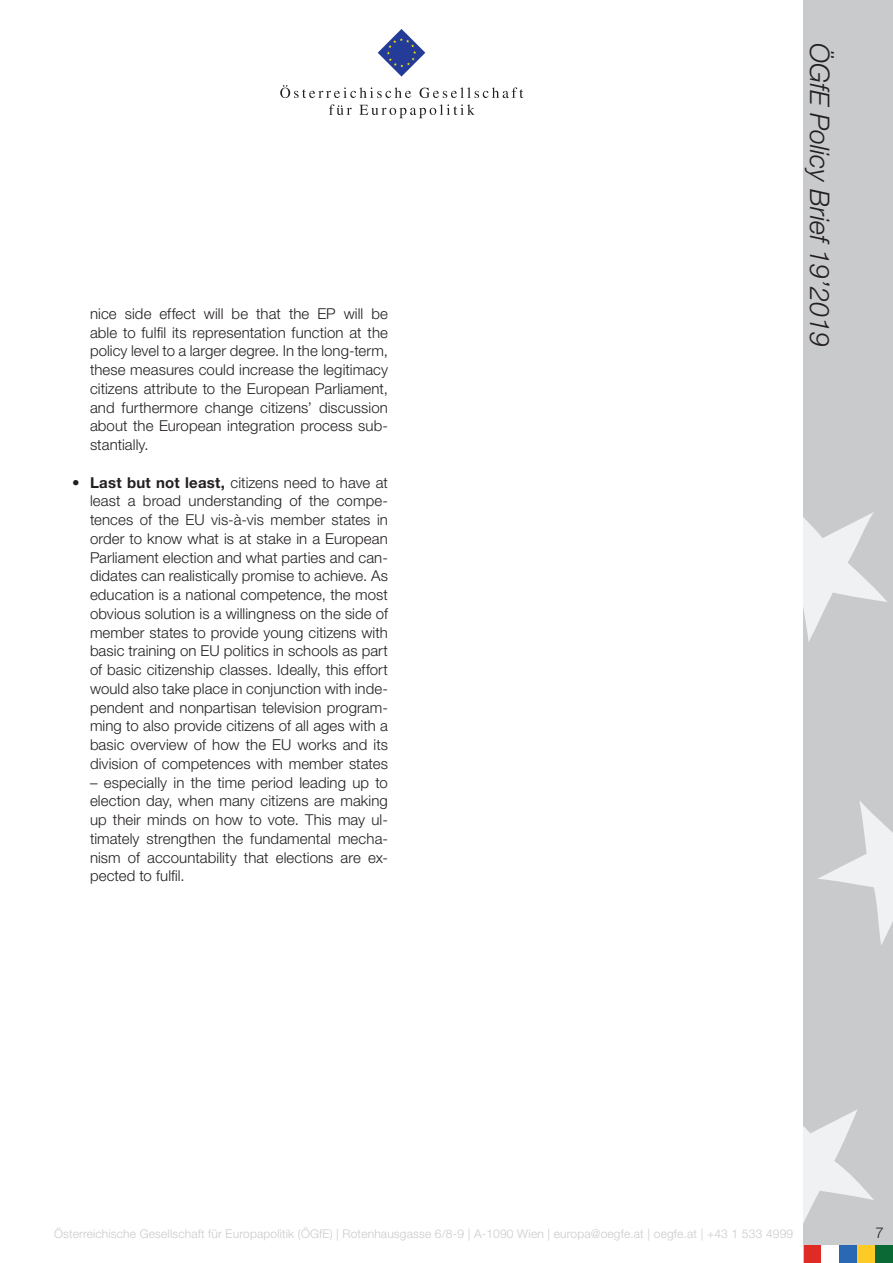
<style>
.page{position:relative;width:893px;height:1263px;background:#fff}
.page>*{position:absolute;margin:0;border:0;box-sizing:border-box;transform-origin:0 0}
.t1{font:italic 300 27px "Helvetica Neue LT Std";color:#231f20}
.t2{font:300 15px/18.8px "Helvetica Neue LT Std";letter-spacing:.005em;color:#231f20;text-align:justify}
.t3{font:300 12px "Helvetica Neue LT Std";letter-spacing:.015em;color:#c9cacc}
.s1{font-weight:700}
</style>
<div class="page">
<div style="left:804px;top:0;width:89px;height:1263px;background:#c9cacc"></div>
<svg style="left:804px;top:512px;width:83px;height:130px"></svg>
<svg style="left:818px;top:801px;width:75px;height:144px"></svg>
<svg style="left:804px;top:1110px;width:70px;height:111px"></svg>
<svg style="left:378px;top:29px;width:47px;height:48px"></svg>
<svg style="left:280px;top:85px;width:131px;height:13px"></svg>
<svg style="left:420px;top:87px;width:103px;height:11px"></svg>
<svg style="left:329px;top:104px;width:23px;height:11px"></svg>
<svg style="left:359px;top:104px;width:116px;height:14px"></svg>
<div style="left:857px;top:1245px;width:18px;height:18px;background:#fecb26"></div>
<div style="left:839px;top:1245px;width:18px;height:18px;background:#2b68b3"></div>
<div style="left:804px;top:1245px;width:17px;height:18px;background:#de2b26"></div>
<div style="left:875px;top:1245px;width:18px;height:18px;background:#0b6936"></div>
<div style="left:821px;top:1245px;width:18px;height:18px;background:#fff"></div>
<p class="t2" style="left:90px;top:304px;width:299px">nice side effect will be that the EP will be able to fulfil its representation function at the policy level to a larger degree. In the long-term, these measures could increase the legitimacy citizens attribute to the European Parliament, and furthermore change citizens’ discussion about the European integration process sub&shy;stantially.</p>
<p class="t2" style="left:90px;top:472px;width:299px;text-indent:-18px"><span class="s1">• Last but not least,</span> citizens need to have at least a broad understanding of the compe&shy;tences of the EU vis-à-vis member states in order to know what is at stake in a European Parliament election and what parties and can&shy;didates can realistically promise to achieve. As education is a national competence, the most obvious solution is a willingness on the side of member states to provide young citizens with basic training on EU politics in schools as part of basic citizenship classes. Ideally, this effort would also take place in conjunction with inde&shy;pendent and nonpartisan television program&shy;ming to also provide citizens of all ages with a basic overview of how the EU works and its division of competences with member states</p>
<p class="t2" style="left:90px;top:772px;width:299px">– especially in the time period leading up to election day, when many citizens are making up their minds on how to vote. This may ul&shy;timately strengthen the fundamental mecha&shy;nism of accountability that elections are ex&shy;pected to fulfil.</p>
<h1 class="t1" style="left:836px;top:43px;width:305px;rotate:90deg">ÖGfE Policy Brief 19’2019</h1>
<p class="t3" style="left:54px;top:1226px;width:741px">Österreichische Gesellschaft für Europapolitik (ÖGfE) | Rotenhausgasse 6/8-9 | A-1090 Wien | europa@oegfe.at | oegfe.at | +43 1 533 4999</p>
<p class="t2" style="left:875px;top:1222px;width:10px">7</p>
</div>
